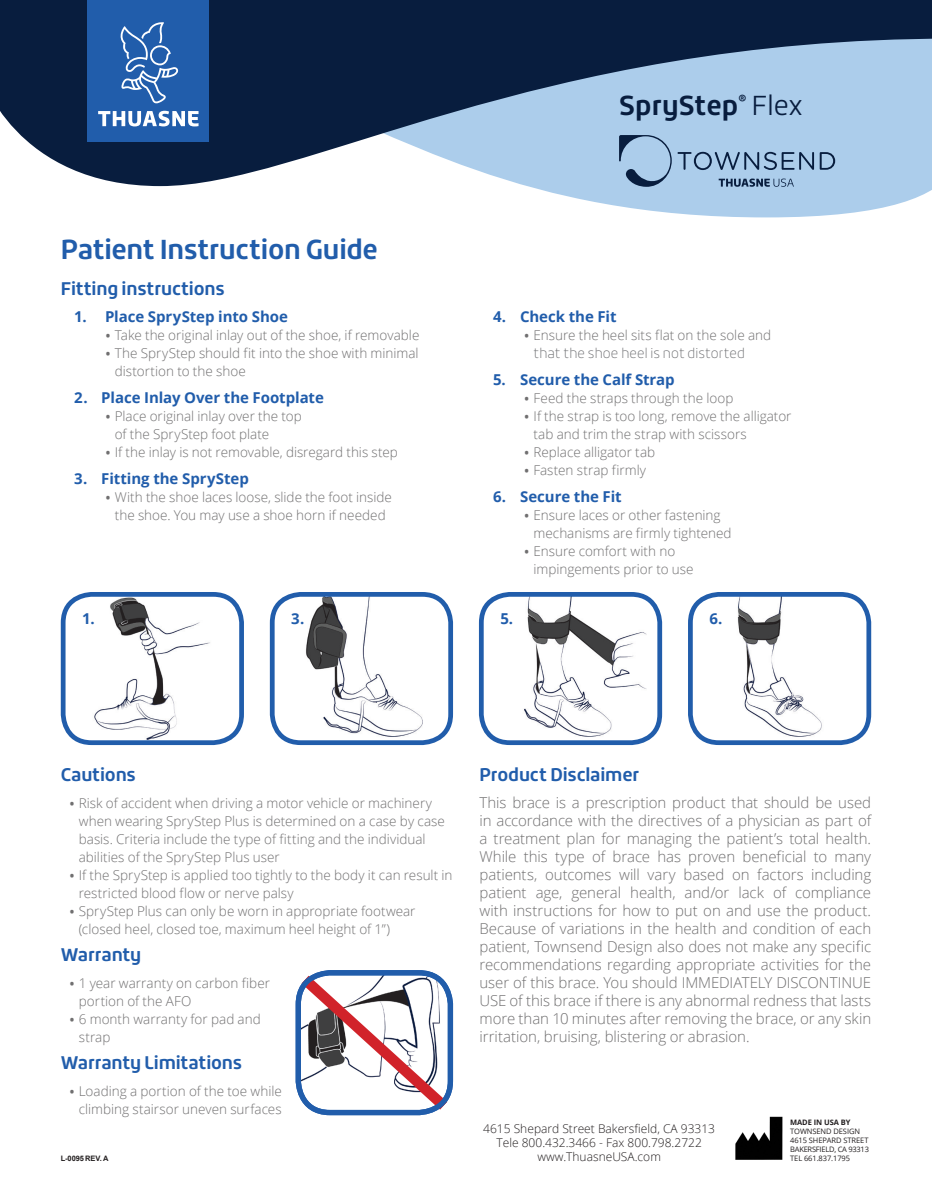
<style>
.page{position:relative;width:932px;height:1202px;background:#fff}
.page>*{position:absolute;margin:0;border:0;box-sizing:border-box;transform-origin:0 0}
.Heading{font:700 27px "Roihu";letter-spacing:-.015em;color:#215dab}
.t1{font:700 27px "Roihu";color:#081d3e}
.Paragraph_Heading{font:700 18px "Roihu";letter-spacing:-.01em;color:#215dab}
.Body{font:300 15px/18px "Open Sans";letter-spacing:-.005em;color:#706f70;text-align:justify}
.Bullet{font:700 15px "Open Sans";letter-spacing:-.005em;color:#215dab}
.t2{font:300 13.5px/18px "Open Sans";color:#706f70}
.t3{font:300 12px/14.4px "Open Sans";color:#231f20;text-align:center}
.t4{font:7.5px/9px "Open Sans";letter-spacing:-.01em;color:#231f20}
.t5{font:700 7.5px "Open Sans";letter-spacing:-.01em;color:#231f20}
.Footer_Legal{font:700 7.5px "Arial";letter-spacing:-.015em;color:#231f20}
.s1{font-weight:700;font-size:12px}
.s2{font-weight:300}
.s3{font-family:"Roihu";font-weight:100;color:#6c6d70}
</style>
<div class="page">
<svg style="left:153px;top:186px;width:779px;height:31px"></svg>
<svg style="left:0;top:0;width:932px;height:186px;background:#556c8a"></svg>
<svg style="left:718px;top:178px;width:76px;height:9px"></svg>
<svg style="left:619px;top:135px;width:52px;height:52px;background:#89a7c6"></svg>
<svg style="left:677px;top:152px;width:158px;height:18px;background:#809dbc"></svg>
<img style="left:735px;top:1116px;width:48px;height:44px">
<div style="left:88px;top:0;width:121px;height:142px;background:#215dab"></div>
<svg style="left:98px;top:111px;width:100px;height:15px"></svg>
<svg style="left:120px;top:22px;width:58px;height:81px"></svg>
<img style="left:78px;top:598px;width:148px;height:141px">
<div style="left:61px;top:592px;width:183px;height:153px;border:5px solid #215dab;border-radius:29px"></div>
<img style="left:524px;top:594px;width:135px;height:145px">
<div style="left:479px;top:592px;width:183px;height:153px;border:5px solid #215dab;border-radius:29px"></div>
<img style="left:290px;top:594px;width:148px;height:145px">
<div style="left:270px;top:592px;width:183px;height:153px;border:5px solid #215dab;border-radius:29px"></div>
<img style="left:705px;top:598px;width:148px;height:141px">
<div style="left:688px;top:592px;width:183px;height:153px;border:5px solid #215dab;border-radius:29px"></div>
<svg style="left:301px;top:970px;width:153px;height:146px"></svg>
<div style="left:295px;top:970px;width:158px;height:145px;border:5px solid #215dab;border-radius:32px"></div>
<p class="Heading" style="left:61px;top:234px;width:319px">Patient Instruction Guide</p>
<p class="Paragraph_Heading" style="left:61px;top:278px;width:166px">Fitting instructions</p>
<p class="Bullet" style="left:74px;top:306px;width:215px">1. Place SpryStep into Shoe</p>
<p class="t2" style="left:106px;top:325px;width:315px"><span class="s1">•</span> Take the original inlay out of the shoe, if removable</p>
<p class="t2" style="left:115px;top:343px;width:305px;text-indent:-9px"><span class="s1">•</span> The SpryStep should fit into the shoe with minimal distortion to the shoe</p>
<p class="Bullet" style="left:74px;top:387px;width:251px">2. Place Inlay Over the Footplate</p>
<p class="t2" style="left:115px;top:406px;width:188px;text-indent:-9px"><span class="s1">•</span> Place original inlay over the top of the SpryStep foot plate</p>
<p class="t2" style="left:106px;top:442px;width:294px"><span class="s1">•</span> If the inlay is not removable, disregard this step</p>
<p class="Bullet" style="left:74px;top:468px;width:176px">3. Fitting the SpryStep</p>
<p class="t2" style="left:106px;top:487px;width:287px;text-align:center"><span class="s1">•</span> With the shoe laces loose, slide the foot inside the shoe. You may use a shoe horn if needed</p>
<h1 class="t1" style="left:619px;top:90px;width:185px">SpryStep<sup>®</sup> <span class="s2">Flex</span></h1>
<p class="Bullet" style="left:493px;top:306px;width:125px">4. Check the Fit</p>
<p class="t2" style="left:533px;top:325px;width:239px;text-indent:-9px"><span class="s1">•</span> Ensure the heel sits flat on the sole and <span class="s3">that the shoe heel is not distorted</span></p>
<p class="Bullet" style="left:493px;top:369px;width:183px">5. Secure the Calf Strap</p>
<p class="t2" style="left:524px;top:388px;width:210px"><span class="s1">•</span> Feed the straps through the loop</p>
<p class="t2" style="left:533px;top:406px;width:259px;text-indent:-9px"><span class="s1">•</span> If the strap is too long, remove the alligator tab and trim the strap with scissors</p>
<p class="t2" style="left:524px;top:442px;width:132px"><span class="s1">•</span> Replace alligator tab</p>
<p class="t2" style="left:524px;top:460px;width:123px"><span class="s1">•</span> Fasten strap firmly</p>
<p class="Bullet" style="left:493px;top:486px;width:130px">6. Secure the Fit</p>
<p class="t2" style="left:533px;top:505px;width:200px;text-indent:-9px"><span class="s1">•</span> Ensure laces or other fastening mechanisms are firmly tightened</p>
<p class="t2" style="left:533px;top:541px;width:162px;text-indent:-9px"><span class="s1">•</span> Ensure comfort with no impingements prior to use</p>
<p class="Bullet" style="left:82px;top:608px;width:14px">1.</p>
<p class="Bullet" style="left:291px;top:608px;width:15px">3.</p>
<p class="Bullet" style="left:500px;top:608px;width:14px">5.</p>
<p class="Bullet" style="left:709px;top:608px;width:15px">6.</p>
<p class="Paragraph_Heading" style="left:61px;top:764px;width:77px">Cautions</p>
<p class="t2" style="left:79px;top:793px;width:368px;text-indent:-9px"><span class="s1">•</span> Risk of accident when driving a motor vehicle or machinery when wearing SpryStep Plus is determined on a case by case basis. Criteria include the type of fitting and the individual abilities of the SpryStep Plus user</p>
<p class="t2" style="left:79px;top:865px;width:375px;text-indent:-9px"><span class="s1">•</span> If the SpryStep is applied too tightly to the body it can result in restricted blood flow or nerve palsy</p>
<p class="t2" style="left:79px;top:901px;width:338px;text-indent:-9px"><span class="s1">•</span> SpryStep Plus can only be worn in appropriate footwear (closed heel, closed toe, maximum heel height of 1”)</p>
<p class="Paragraph_Heading" style="left:61px;top:944px;width:82px">Warranty</p>
<p class="t2" style="left:79px;top:973px;width:193px;text-indent:-9px"><span class="s1">•</span> 1 year warranty on carbon fiber portion of the AFO</p>
<p class="t2" style="left:79px;top:1009px;width:183px;text-indent:-9px"><span class="s1">•</span> 6 month warranty for pad and strap</p>
<p class="Paragraph_Heading" style="left:61px;top:1052px;width:183px">Warranty Limitations</p>
<p class="t2" style="left:70px;top:1081px;width:213px;text-align:right"><span class="s1">•</span> Loading a portion of the toe while climbing stairsor uneven surfaces</p>
<p class="Footer_Legal" style="left:61px;top:1153px;width:49px">L-0095 REV. A</p>
<p class="Paragraph_Heading" style="left:479px;top:764px;width:161px">Product Disclaimer</p>
<p class="Body" style="left:479px;top:793px;width:393px">This brace is a prescription product that should be used in accordance with the directives of a physician as part of a treatment plan for managing the patient’s total health.<br>While this type of brace has proven beneficial to many patients, outcomes will vary based on factors including patient age, general health, and/or lack of compliance with instructions for how to put on and use the product.<br>Because of variations in the health and condition of each patient, Townsend Design also does not make any specific recommendations regarding appropriate activities for the user of this brace. You should IMMEDIATELY DISCONTINUE USE of this brace if there is any abnormal redness that lasts more than 10 minutes after removing the brace, or any skin irritation, bruising, blistering or abrasion.</p>
<p class="t3" style="left:483px;top:1120px;width:233px">4615 Shepard Street Bakersfield, CA 93313<br>Tele 800.432.3466 - Fax 800.798.2722 www.ThuasneUSA.com</p>
<p class="t5" style="left:790px;top:1117px;width:62px">MADE IN USA BY</p>
<p class="t4" style="left:790px;top:1127px;width:80px">TOWNSEND DESIGN<br>4615 SHEPARD STREET<br>BAKERSFIELD, CA 93313<br>TEL 661.837.1795</p>
</div>
